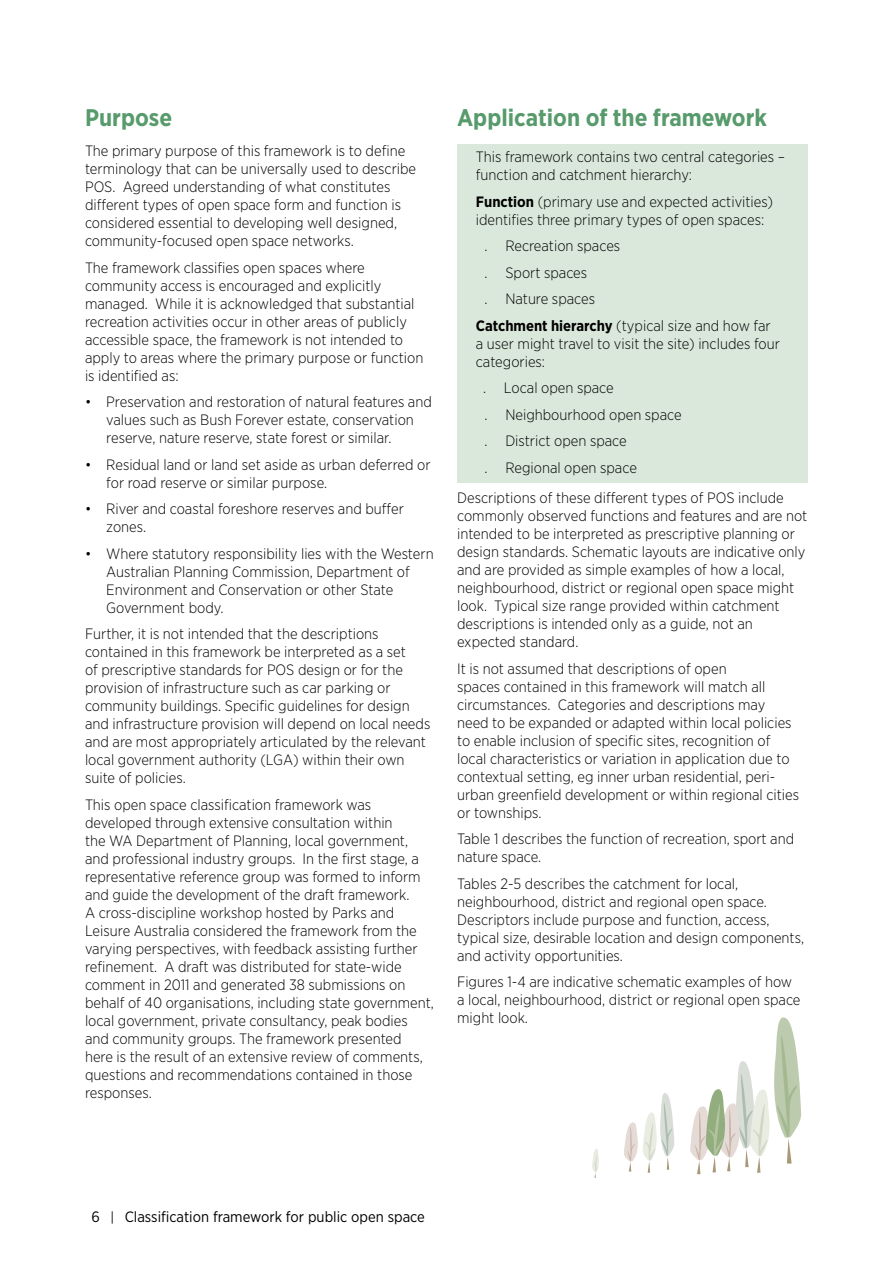
<style>
.page{position:relative;width:893px;height:1263px;background:#fff}
.page>*{position:absolute;margin:0;border:0;box-sizing:border-box;transform-origin:0 0}
.t1{font:700 24px "Gotham Narrow";color:#579b6c}
.t2{font:300 15px/18px "Gotham Narrow";color:#000}
.t3{font:15px "Gotham Narrow";color:#000}
.s1{font-weight:700}
.s2{font-size:13.5px}
</style>
<div class="page">
<div style="left:457px;top:144px;width:351px;height:339px;background:#dae8db"></div>
<svg style="left:624px;top:1093px;width:50px;height:80px"></svg>
<svg style="left:592px;top:1148px;width:7px;height:30px"></svg>
<svg style="left:690px;top:1017px;width:111px;height:157px"></svg>
<h1 class="t1" style="left:85px;top:102px;width:89px">Purpose</h1>
<p class="t2" style="left:85px;top:142px;width:333px">The primary purpose of this framework is to define terminology that can be universally used to describe POS. Agreed understanding of what constitutes different types of open space form and function is considered essential to developing well designed, community-focused open space networks.</p>
<p class="t2" style="left:85px;top:258px;width:340px">The framework classifies open spaces where community access is encouraged and explicitly managed. While it is acknowledged that substantial recreation activities occur in other areas of publicly accessible space, the framework is not intended to apply to areas where the primary purpose or function is identified as:</p>
<p class="t2" style="left:106px;top:393px;width:327px;text-indent:-21px">• Preservation and restoration of natural features and values such as Bush Forever estate, conservation reserve, nature reserve, state forest or similar.</p>
<p class="t2" style="left:106px;top:455px;width:326px;text-indent:-21px">• Residual land or land set aside as urban deferred or for road reserve or similar purpose.</p>
<p class="t2" style="left:106px;top:500px;width:299px;text-indent:-21px">• River and coastal foreshore reserves and buffer zones.</p>
<p class="t2" style="left:106px;top:544px;width:329px;text-indent:-21px">• Where statutory responsibility lies with the Western Australian Planning Commission, Department of Environment and Conservation or other State Government body.</p>
<p class="t2" style="left:85px;top:625px;width:347px">Further, it is not intended that the descriptions contained in this framework be interpreted as a set<br>of prescriptive standards for POS design or for the provision of infrastructure such as car parking or community buildings. Specific guidelines for design and infrastructure provision will depend on local needs and are most appropriately articulated by the relevant local government authority (LGA) within their own suite of policies.</p>
<p class="t2" style="left:85px;top:795px;width:350px">This open space classification framework was developed through extensive consultation within<br>the WA Department of Planning, local government, and professional industry groups. In the first stage, a representative reference group was formed to inform and guide the development of the draft framework.<br>A cross-discipline workshop hosted by Parks and Leisure Australia considered the framework from the varying perspectives, with feedback assisting further refinement. A draft was distributed for state-wide comment in 2011 and generated 38 submissions on behalf of 40 organisations, including state government, local government, private consultancy, peak bodies and community groups. The framework presented<br>here is the result of an extensive review of comments, questions and recommendations contained in those responses.</p>
<h1 class="t1" style="left:457px;top:102px;width:311px">Application of the framework</h1>
<p class="t2" style="left:476px;top:148px;width:311px">This framework contains two central categories – function and catchment hierarchy:</p>
<p class="t2" style="left:476px;top:192px;width:299px"><span class="s1">Function</span> (primary use and expected activities) identifies three primary types of open spaces:</p>
<p class="t2" style="left:484px;top:237px;width:137px">. Recreation spaces</p>
<p class="t2" style="left:484px;top:263px;width:104px">. Sport spaces</p>
<p class="t2" style="left:484px;top:290px;width:112px">. Nature spaces</p>
<p class="t2" style="left:476px;top:316px;width:296px"><span class="s1">Catchment hierarchy</span> (typical size and how far</p>
<p class="t2" style="left:476px;top:334px;width:306px">a user might travel to visit the site) includes four categories:</p>
<p class="t2" style="left:483px;top:374px;width:200px;line-height:26.5px">. Local open space<br>. Neighbourhood open space . District open space<br>. Regional open space</p>
<p class="t2" style="left:457px;top:488px;width:352px">Descriptions of these different types of POS include commonly observed functions and features and are not intended to be interpreted as prescriptive planning or design standards. Schematic layouts are indicative only and are provided as simple examples of how a local, neighbourhood, district or regional open space might look. Typical size range provided within catchment descriptions is intended only as a guide, not an expected standard.</p>
<p class="t2" style="left:457px;top:659px;width:343px">It is not assumed that descriptions of open<br>spaces contained in this framework will match all circumstances. Categories and descriptions may need to be expanded or adapted within local policies to enable inclusion of specific sites, recognition of local characteristics or variation in application due to contextual setting, eg inner urban residential, peri&shy;urban greenfield development or within regional cities or townships.</p>
<p class="t2" style="left:457px;top:829px;width:339px">Table 1 describes the function of recreation, sport and nature space.</p>
<p class="t2" style="left:457px;top:874px;width:349px">Tables 2-5 describes the catchment for local, neighbourhood, district and regional open space.<br>Descriptors include purpose and function, access, typical size, desirable location and design components, and activity opportunities.</p>
<p class="t2" style="left:457px;top:973px;width:345px">Figures 1-4 are indicative schematic examples of how a local, neighbourhood, district or regional open space might look.</p>
<p class="t3" style="left:92px;top:1207px;width:335px">6 <span class="s2">|</span> Classification framework for public open space</p>
</div>
